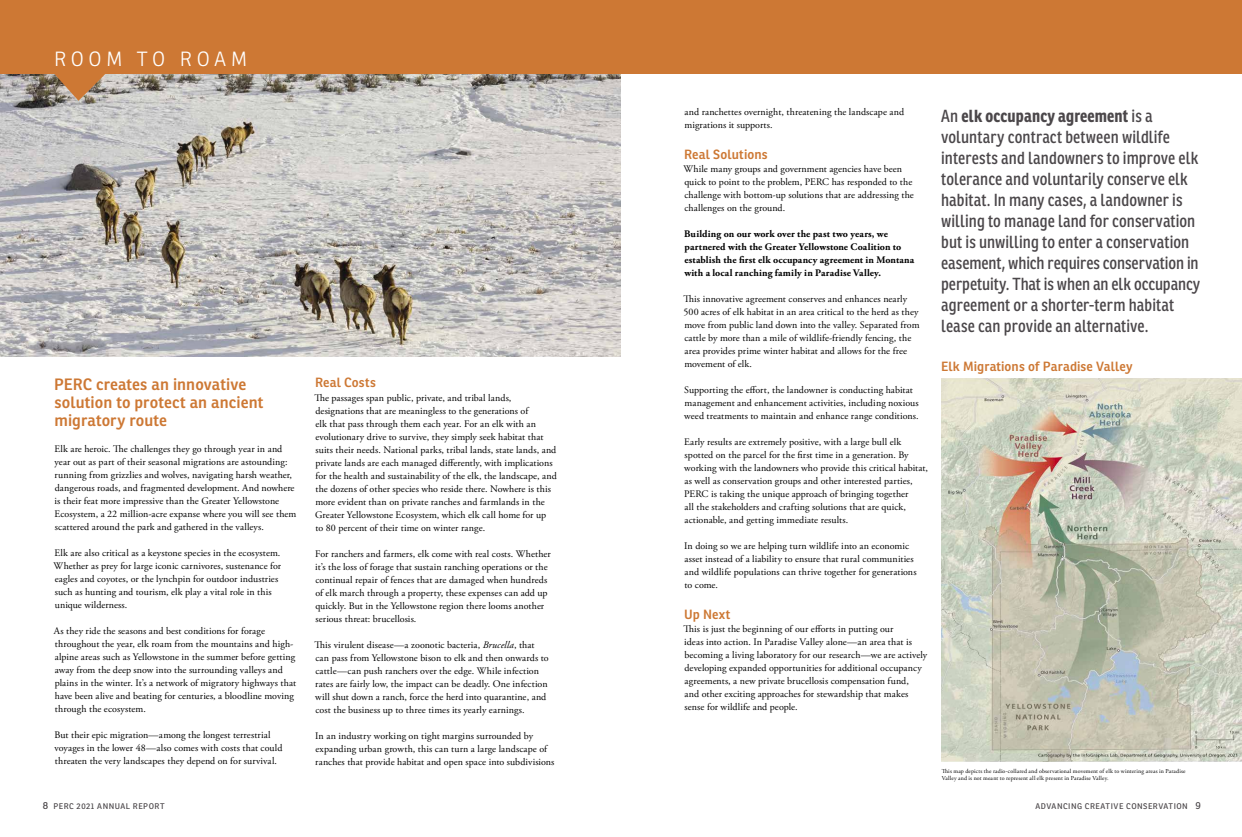
<style>
.page{position:relative;width:1242px;height:837px;background:#fff}
.page>*{position:absolute;margin:0;border:0;box-sizing:border-box;transform-origin:0 0}
.t1{font:300 20px "Ronnia";letter-spacing:.235em;color:#fff}
.t2{font:17px/21px "Ronnia Cond";letter-spacing:.005em;color:#4b474a}
.t3{font:600 16px/18px "Ronnia";letter-spacing:.005em;color:#cd7834}
.t4{font:600 13px "Ronnia";letter-spacing:.005em;color:#cd7834}
.t5{font:10px/13px "Adobe Garamond Pro";letter-spacing:.01em;color:#000}
.t6{font:700 10px/13px "Adobe Garamond Pro";letter-spacing:.01em;color:#000}
.t7{font:8px "Ronnia";letter-spacing:.06em;color:#4b474a}
.t8{font:6px/7px "Adobe Garamond Pro";letter-spacing:.025em;color:#000}
.s1{font-style:italic}
.s2{font-weight:700}
.s3{font-size:10px}
</style>
<div class="page">
<img style="left:0;top:73px;width:621px;height:284px">
<div style="left:0;top:0;width:1242px;height:73px;background:#cd7834"></div>
<svg style="left:54px;top:73px;width:52px;height:28px"></svg>
<img style="left:941px;top:378px;width:301px;height:384px">
<h1 class="t1" style="left:54px;top:47px;width:195px">ROOM TO ROAM</h1>
<h3 class="t3" style="left:54px;top:375px;width:211px">PERC creates an innovative solution to protect an ancient migratory route</h3>
<p class="t5" style="left:54px;top:443px;width:244px">Elk are heroic. The challenges they go through year in and year out as part of their seasonal migrations are astounding: running from grizzlies and wolves, navigating harsh weather, dangerous roads, and fragmented development. And nowhere is their feat more impressive than the Greater Yellowstone Ecosystem, a 22 million-acre expanse where you will see them scattered around the park and gathered in the valleys.</p>
<p class="t5" style="left:54px;top:547px;width:229px">Elk are also critical as a keystone species in the ecosystem.<br>Whether as prey for large iconic carnivores, sustenance for eagles and coyotes, or the lynchpin for outdoor industries such as hunting and tourism, elk play a vital role in this unique wilderness.</p>
<p class="t5" style="left:54px;top:625px;width:244px">As they ride the seasons and best conditions for forage throughout the year, elk roam from the mountains and high&shy;alpine areas such as Yellowstone in the summer before getting away from the deep snow into the surrounding valleys and plains in the winter. It’s a network of migratory highways that have been alive and beating for centuries, a bloodline moving through the ecosystem.</p>
<p class="t5" style="left:54px;top:729px;width:230px">But their epic migration—among the longest terrestrial voyages in the lower 48—also comes with costs that could threaten the very landscapes they depend on for survival.</p>
<h3 class="t4" style="left:315px;top:374px;width:62px">Real Costs</h3>
<p class="t5" style="left:314px;top:391px;width:244px">The passages span public, private, and tribal lands, designations that are meaningless to the generations of<br>elk that pass through them each year. For an elk with an evolutionary drive to survive, they simply seek habitat that suits their needs. National parks, tribal lands, state lands, and private lands are each managed differently, with implications for the health and sustainability of the elk, the landscape, and the dozens of other species who reside there. Nowhere is this more evident than on private ranches and farmlands in the Greater Yellowstone Ecosystem, which elk call home for up<br>to 80 percent of their time on winter range.</p>
<p class="t5" style="left:315px;top:547px;width:237px">For ranchers and farmers, elk come with real costs. Whether it’s the loss of forage that sustain ranching operations or the continual repair of fences that are damaged when hundreds of elk march through a property, these expenses can add up quickly. But in the Yellowstone region there looms another serious threat: brucellosis.</p>
<p class="t5" style="left:314px;top:638px;width:236px">This virulent disease—a zoonotic bacteria, <span class="s1">Brucella</span>, that can pass from Yellowstone bison to elk and then onwards to cattle—can push ranchers over the edge. While infection rates are fairly low, the impact can be deadly. One infection will shut down a ranch, force the herd into quarantine, and cost the business up to three times its yearly earnings.</p>
<p class="t5" style="left:315px;top:729px;width:241px">In an industry working on tight margins surrounded by expanding urban growth, this can turn a large landscape of ranches that provide habitat and open space into subdivisions</p>
<p class="t5" style="left:684px;top:106px;width:221px">and ranchettes overnight, threatening the landscape and migrations it supports.</p>
<h3 class="t4" style="left:684px;top:147px;width:85px">Real Solutions</h3>
<p class="t5" style="left:683px;top:163px;width:232px">While many groups and government agencies have been quick to point to the problem, PERC has responded to the challenge with bottom-up solutions that are addressing the challenges on the ground.</p>
<p class="t6" style="left:684px;top:228px;width:232px">Building on our work over the past two years, we partnered with the Greater Yellowstone Coalition to establish the first elk occupancy agreement in Montana with a local ranching family in Paradise Valley.</p>
<p class="t5" style="left:683px;top:293px;width:238px">This innovative agreement conserves and enhances nearly 500 acres of elk habitat in an area critical to the herd as they move from public land down into the valley. Separated from cattle by more than a mile of wildlife-friendly fencing, the area provides prime winter habitat and allows for the free movement of elk.</p>
<p class="t5" style="left:684px;top:384px;width:236px">Supporting the effort, the landowner is conducting habitat management and enhancement activities, including noxious weed treatments to maintain and enhance range conditions.</p>
<p class="t5" style="left:684px;top:436px;width:245px">Early results are extremely positive, with a large bull elk spotted on the parcel for the first time in a generation. By working with the landowners who provide this critical habitat, as well as conservation groups and other interested parties, PERC is taking the unique approach of bringing together<br>all the stakeholders and crafting solutions that are quick, actionable, and getting immediate results.</p>
<p class="t5" style="left:684px;top:540px;width:234px">In doing so we are helping turn wildlife into an economic asset instead of a liability to ensure that rural communities and wildlife populations can thrive together for generations to come.</p>
<h3 class="t4" style="left:684px;top:607px;width:48px">Up Next</h3>
<p class="t5" style="left:683px;top:623px;width:245px">This is just the beginning of our efforts in putting our<br>ideas into action. In Paradise Valley alone—an area that is becoming a living laboratory for our research—we are actively developing expanded opportunities for additional occupancy agreements, a new private brucellosis compensation fund,<br>and other exciting approaches for stewardship that makes sense for wildlife and people.</p>
<p class="t2" style="left:941px;top:105px;width:261px">An <span class="s2">elk occupancy agreement</span> is a voluntary contract between wildlife interests and landowners to improve elk tolerance and voluntarily conserve elk habitat. In many cases, a landowner is willing to manage land for conservation but is unwilling to enter a conservation easement, which requires conservation in perpetuity. That is when an elk occupancy agreement or a shorter-term habitat lease can provide an alternative.</p>
<h3 class="t4" style="left:941px;top:358px;width:193px">Elk Migrations of Paradise Valley</h3>
<p class="t8" style="left:942px;top:768px;width:245px">This map depicts the radio-collared and observational movement of elk to wintering areas in Paradise<br>Valley and is not meant to represent all elk present in Paradise Valley.</p>
<p class="t7" style="left:43px;top:801px;width:123px"><span class="s3">8</span> PERC 2021 ANNUAL REPORT</p>
<p class="t7" style="left:1035px;top:801px;width:167px">ADVANCING CREATIVE CONSERVATION <span class="s3">9</span></p>
</div>
